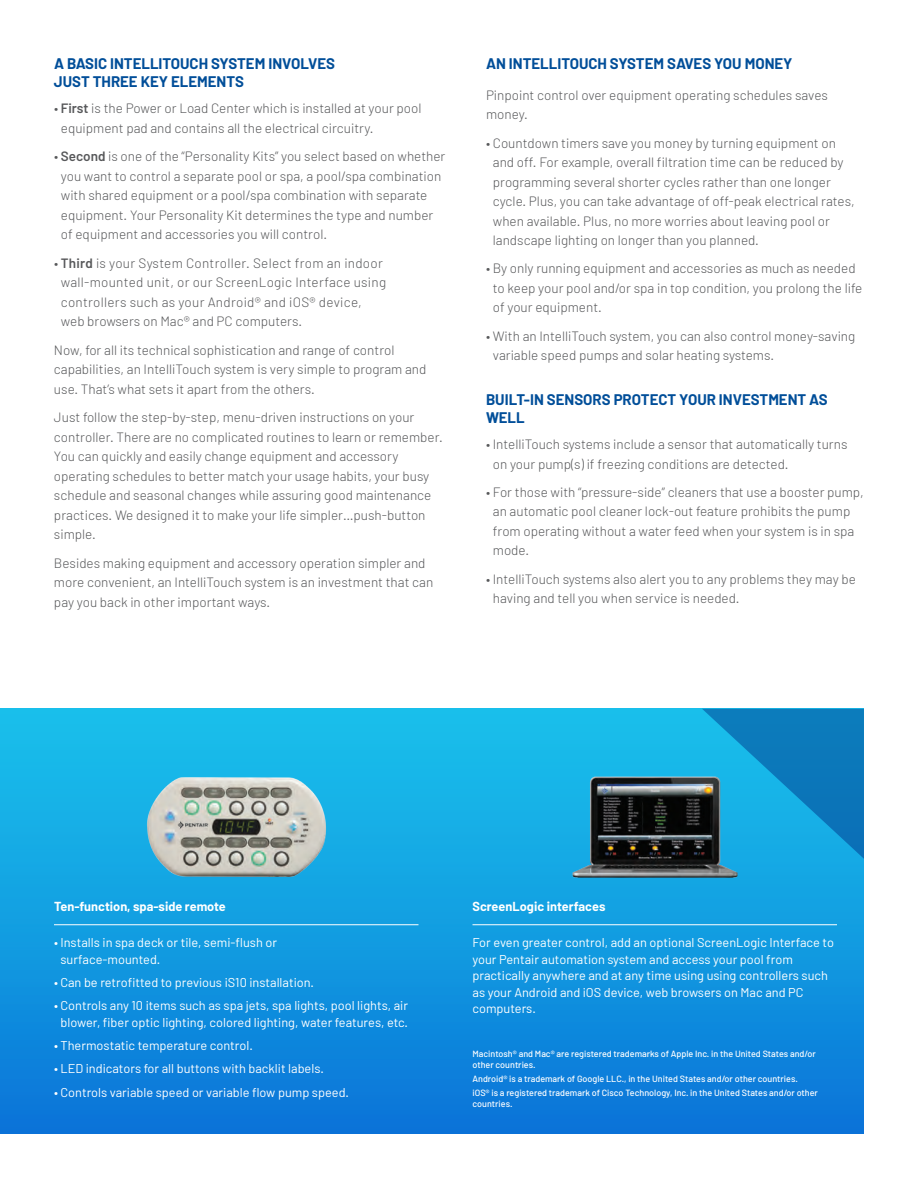
<style>
.page{position:relative;width:918px;height:1188px;background:#fff}
.page>*{position:absolute;margin:0;border:0;box-sizing:border-box;transform-origin:0 0}
.Sub-Headline_2{font:700 15px/18px "Barlow";color:#014e99}
.Body_Copy{font:300 13.5px/19.5px "Barlow";color:#57585a}
.Body_Copy-2{font:300 13.5px/19.5px "Barlow";letter-spacing:.02em;color:#57585a}
.t1{font:12.75px/16.5px "Barlow";color:#fff}
.t2{font:700 12.75px "Barlow";color:#fff}
.t3{font:500 9px/10.8px "Barlow";color:#fff}
.s1{font-weight:600}
</style>
<div class="page">
<div style="left:0;top:709px;width:864px;height:425px;background:linear-gradient(to bottom,#1ac4eb,#0a76d8)"></div>
<svg style="left:702px;top:709px;width:162px;height:150px;background:#1090cd"></svg>
<img style="left:146px;top:776px;width:180px;height:102px">
<hr style="left:54px;top:924px;width:364px;height:1px;background:#fff">
<hr style="left:472px;top:924px;width:365px;height:1px;background:#fff">
<img style="left:572px;top:776px;width:165px;height:102px">
<p class="Sub-Headline_2" style="left:54px;top:54px;width:283px">A BASIC INTELLITOUCH SYSTEM INVOLVES<br>JUST THREE KEY ELEMENTS</p>
<p class="Body_Copy" style="left:61px;top:98px;width:362px;text-indent:-7px">• <span class="s1">First</span> is the Power or Load Center which is installed at your pool equipment pad and contains all the electrical circuitry.</p>
<p class="Body_Copy" style="left:61px;top:146px;width:386px;text-indent:-7px">• <span class="s1">Second</span> is one of the “Personality Kits” you select based on whether you want to control a separate pool or spa, a pool/spa combination with shared equipment or a pool/spa combination with separate equipment. Your Personality Kit determines the type and number of equipment and accessories you will control.</p>
<p class="Body_Copy-2" style="left:61px;top:253px;width:327px;text-indent:-7px">• <span class="s1">Third</span> is your System Controller. Select from an indoor wall-mounted unit, or our ScreenLogic Interface using controllers such as your Android® and iOS® device, web browsers on Mac® and PC computers.</p>
<p class="Body_Copy" style="left:54px;top:340px;width:374px">Now, for all its technical sophistication and range of control capabilities, an IntelliTouch system is very simple to program and use. That’s what sets it apart from the others.</p>
<p class="Body_Copy" style="left:54px;top:407px;width:390px">Just follow the step-by-step, menu-driven instructions on your controller. There are no complicated routines to learn or remember.<br>You can quickly and easily change equipment and accessory operating schedules to better match your usage habits, your busy schedule and seasonal changes while assuring good maintenance practices. We designed it to make your life simpler…push-button simple.</p>
<p class="Body_Copy" style="left:54px;top:553px;width:381px">Besides making equipment and accessory operation simpler and more convenient, an IntelliTouch system is an investment that can pay you back in other important ways.</p>
<p class="Sub-Headline_2" style="left:486px;top:54px;width:308px">AN INTELLITOUCH SYSTEM SAVES YOU MONEY</p>
<p class="Body_Copy" style="left:486px;top:85px;width:343px">Pinpoint control over equipment operating schedules saves money.</p>
<p class="Body_Copy" style="left:493px;top:133px;width:363px;text-indent:-7px">• Countdown timers save you money by turning equipment on and off. For example, overall filtration time can be reduced by programming several shorter cycles rather than one longer cycle. Plus, you can take advantage of off-peak electrical rates, when available. Plus, no more worries about leaving pool or landscape lighting on longer than you planned.</p>
<p class="Body_Copy" style="left:493px;top:258px;width:371px;text-indent:-7px">• By only running equipment and accessories as much as needed to keep your pool and/or spa in top condition, you prolong the life of your equipment.</p>
<p class="Body_Copy" style="left:493px;top:326px;width:364px;text-indent:-7px">• With an IntelliTouch system, you can also control money-saving variable speed pumps and solar heating systems.</p>
<p class="Sub-Headline_2" style="left:486px;top:391px;width:343px">BUILT-IN SENSORS PROTECT YOUR INVESTMENT AS<br>WELL</p>
<p class="Body_Copy" style="left:493px;top:434px;width:356px;text-indent:-7px">• IntelliTouch systems include a sensor that automatically turns on your pump(s) if freezing conditions are detected.</p>
<p class="Body_Copy" style="left:493px;top:482px;width:373px;text-indent:-7px">• For those with “pressure-side” cleaners that use a booster pump, an automatic pool cleaner lock-out feature prohibits the pump from operating without a water feed when your system is in spa mode.</p>
<p class="Body_Copy" style="left:493px;top:569px;width:365px;text-indent:-7px">• IntelliTouch systems also alert you to any problems they may be having and tell you when service is needed.</p>
<p class="t2" style="left:54px;top:898px;width:173px">Ten-function, spa-side remote</p>
<p class="t1" style="left:60px;top:934px;width:218px;text-indent:-6px">• Installs in spa deck or tile, semi-flush or surface-mounted.</p>
<p class="t1" style="left:54px;top:974px;width:261px">• Can be retrofitted to previous iS10 installation.</p>
<p class="t1" style="left:54px;top:997px;width:356px;text-align:center">• Controls any 10 items such as spa jets, spa lights, pool lights, air blower, fiber optic lighting, colored lighting, water features, etc.</p>
<p class="t1" style="left:54px;top:1037px;width:200px">• Thermostatic temperature control.</p>
<p class="t1" style="left:54px;top:1060px;width:272px">• LED indicators for all buttons with backlit labels.</p>
<p class="t1" style="left:54px;top:1083px;width:296px">• Controls variable speed or variable flow pump speed.</p>
<p class="t2" style="left:472px;top:898px;width:134px">ScreenLogic interfaces</p>
<p class="t1" style="left:472px;top:934px;width:363px">For even greater control, add an optional ScreenLogic Interface to your Pentair automation system and access your pool from practically anywhere and at any time using using controllers such as your Android and iOS device, web browsers on Mac and PC computers.</p>
<p class="t3" style="left:472px;top:1048px;width:345px">Macintosh® and Mac® are registered trademarks of Apple Inc. in the United States and/or other countries.</p>
<p class="t3" style="left:472px;top:1073px;width:327px">Android® is a trademark of Google LLC., in the United States and/or other countries.</p>
<p class="t3" style="left:472px;top:1087px;width:347px">iOS® is a registered trademark of Cisco Technology, Inc. in the United States and/or other countries.</p>
</div>
